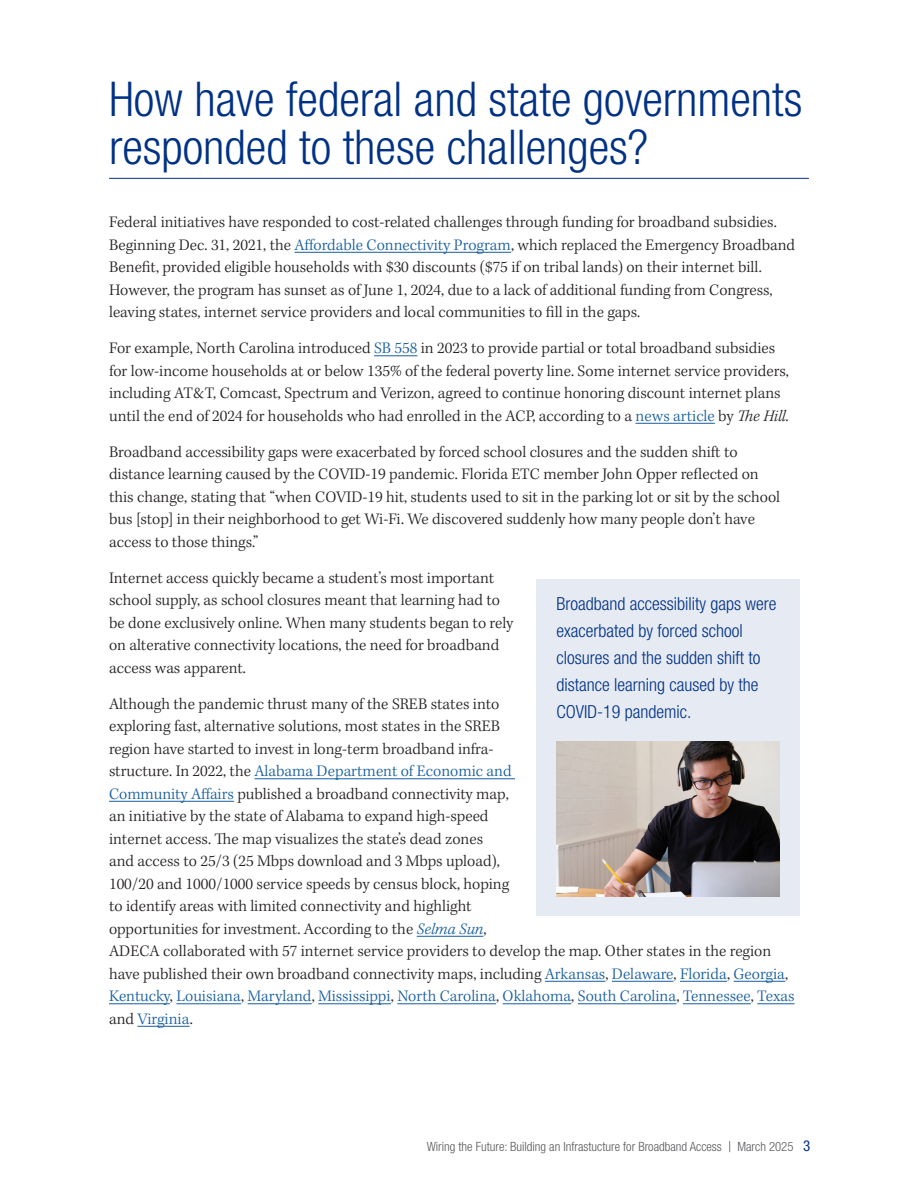
<style>
.page{position:relative;width:918px;height:1188px;background:#fff}
.page>*{position:absolute;margin:0;border:0;box-sizing:border-box;transform-origin:0 0}
.t1{font:300 condensed 48px/48px "Helvetica Neue LT Pro";color:#003185}
.quote{font:300 condensed 18px/27px "Helvetica Neue LT Pro";color:#003185}
.Paragraph{font:300 16.5px/22.5px "Kepler Std";color:#231f20}
.t2{font:300 condensed 12.75px "Helvetica Neue LT Pro";color:#57585a}
.s1{color:#175d9e}
.s2{font-style:italic}
.s3{font-style:italic;color:#175d9e}
.s4{font-size:15px}
.s5{font-weight:400;font-size:15px;color:#003185}
</style>
<div class="page">
<hr style="left:109px;top:178px;width:700px;height:1px;background:#003185">
<hr style="left:295px;top:252px;width:216px;height:1px;background:#175d9e">
<hr style="left:374px;top:355px;width:43px;height:1px;background:#175d9e">
<hr style="left:635px;top:423px;width:80px;height:1px;background:#175d9e">
<hr style="left:254px;top:778px;width:261px;height:1px;background:#175d9e">
<hr style="left:109px;top:801px;width:125px;height:1px;background:#175d9e">
<hr style="left:417px;top:936px;width:66px;height:1px;background:#175d9e">
<hr style="left:545px;top:981px;width:60px;height:1px;background:#175d9e">
<hr style="left:612px;top:981px;width:61px;height:1px;background:#175d9e">
<hr style="left:680px;top:981px;width:47px;height:1px;background:#175d9e">
<hr style="left:734px;top:981px;width:51px;height:1px;background:#175d9e">
<hr style="left:109px;top:1003px;width:61px;height:1px;background:#175d9e">
<hr style="left:176px;top:1003px;width:65px;height:1px;background:#175d9e">
<hr style="left:248px;top:1003px;width:64px;height:1px;background:#175d9e">
<hr style="left:318px;top:1003px;width:73px;height:1px;background:#175d9e">
<hr style="left:397px;top:1003px;width:99px;height:1px;background:#175d9e">
<hr style="left:503px;top:1003px;width:68px;height:1px;background:#175d9e">
<hr style="left:578px;top:1003px;width:98px;height:1px;background:#175d9e">
<hr style="left:683px;top:1003px;width:68px;height:1px;background:#175d9e">
<hr style="left:757px;top:1003px;width:38px;height:1px;background:#175d9e">
<hr style="left:137px;top:1026px;width:53px;height:1px;background:#175d9e">
<div style="left:536px;top:579px;width:264px;height:336px;background:#e6eaf3"></div>
<img style="left:556px;top:741px;width:224px;height:156px">
<p class="t1" style="left:109px;top:75px;width:695px">How have federal and state governments responded to these challenges?</p>
<p class="Paragraph" style="left:109px;top:212px;width:688px">Federal initiatives have responded to cost-related challenges through funding for broadband subsidies.<br>Beginning Dec. 31, 2021, the <span class="s1">Affordable Connectivity Program</span>, which replaced the Emergency Broadband Benefit, provided eligible households with $30 discounts ($75 if on tribal lands) on their internet bill.<br>However, the program has sunset as of June 1, 2024, due to a lack of additional funding from Congress, leaving states, internet service providers and local communities to fill in the gaps.</p>
<p class="Paragraph" style="left:109px;top:338px;width:682px">For example, North Carolina introduced <span class="s1">SB 558</span> in 2023 to provide partial or total broadband subsidies for low-income households at or below 135% of the federal poverty line. Some internet service providers, including AT&amp;T, Comcast, Spectrum and Verizon, agreed to continue honoring discount internet plans until the end of 2024 for households who had enrolled in the ACP, according to a <span class="s1">news article</span> by <span class="s2">The Hill.</span></p>
<p class="Paragraph" style="left:109px;top:441px;width:673px">Broadband accessibility gaps were exacerbated by forced school closures and the sudden shift to distance learning caused by the COVID-19 pandemic. Florida ETC member John Opper reflected on this change, stating that “when COVID-19 hit, students used to sit in the parking lot or sit by the school bus [stop] in their neighborhood to get Wi-Fi. We discovered suddenly how many people don’t have access to those things.”</p>
<p class="Paragraph" style="left:109px;top:567px;width:406px">Internet access quickly became a student’s most important school supply, as school closures meant that learning had to be done exclusively online. When many students began to rely on alterative connectivity locations, the need for broadband access was apparent.</p>
<p class="Paragraph" style="left:109px;top:693px;width:687px">Although the pandemic thrust many of the SREB states into<br>exploring fast, alternative solutions, most states in the SREB<br>region have started to invest in long-term broadband infra-<br>structure. In 2022, the <span class="s1">Alabama Department of Economic and<br>Community Affairs</span> published a broadband connectivity map,<br>an initiative by the state of Alabama to expand high-speed<br>internet access. The map visualizes the state’s dead zones<br>and access to 25/3 (25 Mbps download and 3 Mbps upload),<br>100/20 and 1000/1000 service speeds by census block, hoping<br>to identify areas with limited connectivity and highlight<br>opportunities for investment. According to the <span class="s3">Selma Sun</span>,<br>ADECA collaborated with 57 internet service providers to develop the map. Other states in the region have published their own broadband connectivity maps, including <span class="s1">Arkansas</span>, <span class="s1">Delaware</span>, <span class="s1">Florida</span>, <span class="s1">Georgia</span>, <span class="s1">Kentucky</span>, <span class="s1">Louisiana</span>, <span class="s1">Maryland</span>, <span class="s1">Mississippi</span>, <span class="s1">North Carolina</span>, <span class="s1">Oklahoma</span>, <span class="s1">South Carolina</span>, <span class="s1">Tennessee</span>, <span class="s1">Texas </span>and <span class="s1">Virginia</span>.</p>
<p class="quote" style="left:556px;top:590px;width:221px">Broadband accessibility gaps were exacerbated by forced school closures and the sudden shift to distance learning caused by the<br>COVID-19 pandemic.</p>
<p class="t2" style="left:427px;top:1140px;width:385px">Wiring the Future: Building an Infrastucture for Broadband Access <span class="s4">|</span> March 2025 <span class="s5">3</span></p>
</div>
